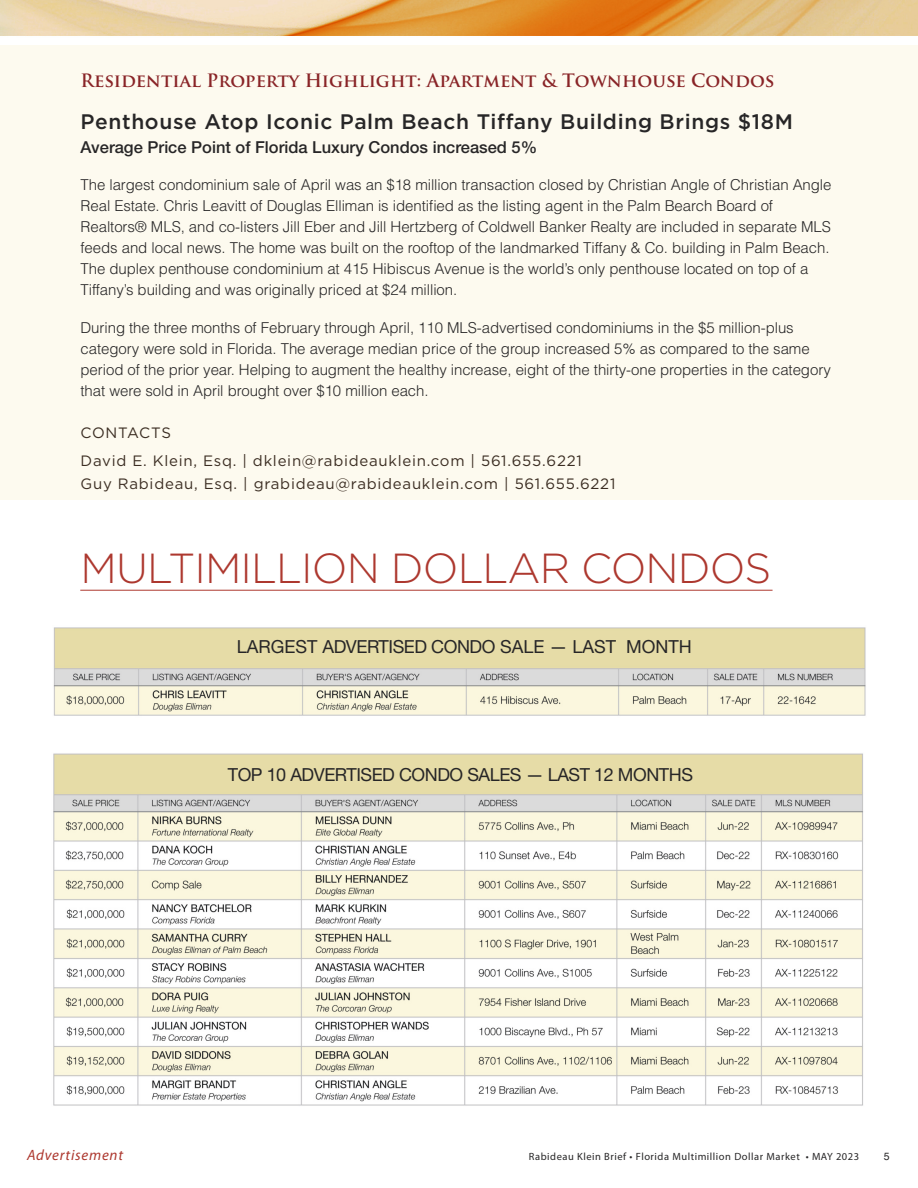
<style>
.page{position:relative;width:918px;height:1188px;background:#fff}
.page>*{position:absolute;margin:0;border:0;box-sizing:border-box;transform-origin:0 0}
.t1{font:300 42px "Gotham";letter-spacing:-.02em;color:#ad382f}
.t2{font:500 21px "Gotham";letter-spacing:.03em;color:#272627}
.t3{font:700 18px "Trajan Pro";color:#892427}
.t4{font:18px "Helvetica Neue";letter-spacing:-.025em;color:#272627}
.t5{font:18px "Helvetica Neue";color:#272627}
.t6{font:500 16.5px "Helvetica Neue";color:#272627}
.t7{font:300 15px/21px "Helvetica";letter-spacing:-.005em;color:#272627}
.t8{font:15px/28.5px "Gotham";letter-spacing:.05em;color:#3b2d22}
.t9{font:italic 15px "Myriad Pro";letter-spacing:.05em;color:#ad382f}
.t10{font:10.5px "Myriad Pro";letter-spacing:.05em;color:#272627}
.t11{font:10.5px "Helvetica";color:#272627}
</style>
<div class="page">
<div style="left:0;top:45px;width:918px;height:455px;background:#fdfaef"></div>
<img style="left:53px;top:753px;width:811px;height:353px">
<img style="left:53px;top:627px;width:813px;height:89px">
<img style="left:0;top:0;width:918px;height:36px">
<hr style="left:80px;top:590px;width:693px;height:1px;background:#ad382f">
<p class="t3" style="left:81px;top:73px;width:696px">Residential Property Highlight: Apartment &amp; Townhouse Condos</p>
<h2 class="t2" style="left:81px;top:114px;width:714px">Penthouse Atop Iconic Palm Beach Tiffany Building Brings $18M</h2>
<p class="t6" style="left:81px;top:134px;width:458px">Average Price Point of Florida Luxury Condos increased 5%</p>
<p class="t7" style="left:81px;top:174px;width:753px">The largest condominium sale of April was an $18 million transaction closed by Christian Angle of Christian Angle Real Estate. Chris Leavitt of Douglas Elliman is identified as the listing agent in the Palm Bearch Board of Realtors® MLS, and co-listers Jill Eber and Jill Hertzberg of Coldwell Banker Realty are included in separate MLS feeds and local news. The home was built on the rooftop of the landmarked Tiffany &amp; Co. building in Palm Beach.<br>The duplex penthouse condominium at 415 Hibiscus Avenue is the world’s only penthouse located on top of a Tiffany’s building and was originally priced at $24 million.</p>
<p class="t7" style="left:81px;top:316px;width:752px">During the three months of February through April, 110 MLS-advertised condominiums in the $5 million-plus category were sold in Florida. The average median price of the group increased 5% as compared to the same period of the prior year. Helping to augment the healthy increase, eight of the thirty-one properties in the category that were sold in April brought over $10 million each.</p>
<p class="t8" style="left:81px;top:420px;width:503px">CONTACTS<br>David E. Klein, Esq. | dklein@rabideauklein.com | 561.655.6221</p>
<p class="t8" style="left:81px;top:471px;width:536px">Guy Rabideau, Esq. | grabideau@rabideauklein.com | 561.655.6221</p>
<h1 class="t1" style="left:81px;top:554px;width:692px">MULTIMILLION DOLLAR CONDOS</h1>
<p class="t5" style="left:237px;top:631px;width:456px">LARGEST ADVERTISED CONDO SALE — LAST MONTH</p>
<p class="t4" style="left:228px;top:759px;width:467px">TOP 10 ADVERTISED CONDO SALES — LAST 12 MONTHS</p>
<p class="t9" style="left:27px;top:1149px;width:98px">Advertisement</p>
<p class="t10" style="left:529px;top:1152px;width:332px">Rabideau Klein Brief • Florida Multimillion Dollar Market • MAY 2023</p>
<p class="t11" style="left:884px;top:1150px;width:7px">5</p>
</div>
